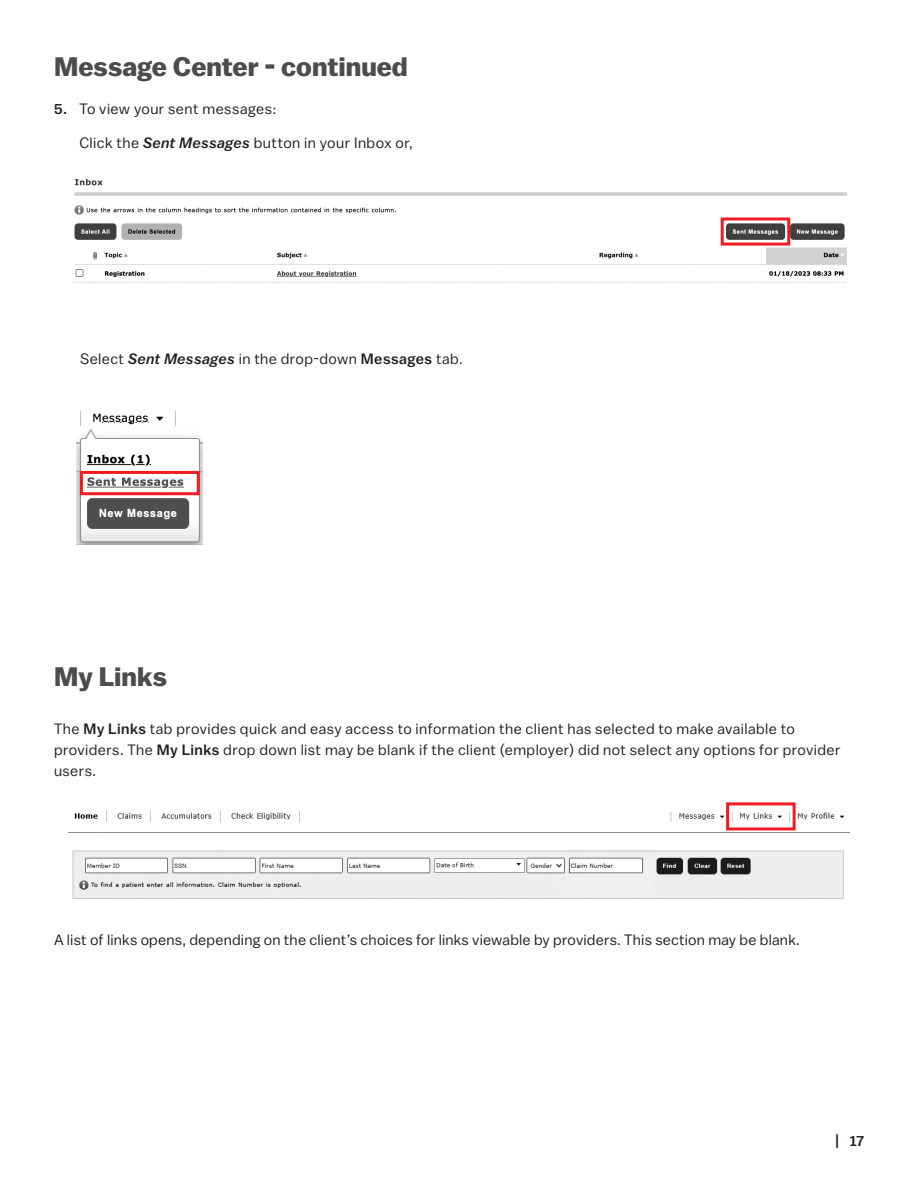
<style>
.page{position:relative;width:918px;height:1188px;background:#fff}
.page>*{position:absolute;margin:0;border:0;box-sizing:border-box;transform-origin:0 0}
.FAQ_Numbered_List{font:700 26.7px "Balto";color:#4b4c4d}
.t1{font:15px/21px "Balto";letter-spacing:.025em;color:#231f20}
.t2{font:500 15px "Balto";color:#231f20}
.s1{font-weight:500}
.s2{font-weight:500;font-style:italic}
</style>
<div class="page">
<img style="left:69px;top:811px;width:780px;height:88px">
<img style="left:77px;top:411px;width:126px;height:134px">
<img style="left:74px;top:178px;width:773px;height:105px">
<div style="left:721px;top:217px;width:69px;height:29px;border:3px solid #ee1d23"></div>
<div style="left:726px;top:802px;width:70px;height:28px;border:3px solid #ee1d23"></div>
<div style="left:80px;top:471px;width:120px;height:24px;border:3px solid #ee1d23"></div>
<p class="FAQ_Numbered_List" style="left:54px;top:50px;width:355px">Message Center - continued</p>
<p class="t1" style="left:54px;top:98px;width:224px"><span class="s1">5.</span> To view your sent messages:</p>
<p class="t1" style="left:80px;top:132px;width:335px">Click the <span class="s2">Sent Messages</span> button in your Inbox or,</p>
<p class="t1" style="left:80px;top:348px;width:382px">Select <span class="s2">Sent Messages</span> in the drop-down <span class="s1">Messages</span> tab.</p>
<p class="FAQ_Numbered_List" style="left:54px;top:660px;width:115px">My Links</p>
<p class="t1" style="left:54px;top:718px;width:788px">The <span class="s1">My Links</span> tab provides quick and easy access to information the client has selected to make available to providers. The <span class="s1">My Links</span> drop down list may be blank if the client (employer) did not select any options for provider users.</p>
<p class="t1" style="left:54px;top:929px;width:745px">A list of links opens, depending on the client’s choices for links viewable by providers. This section may be blank.</p>
<p class="t2" style="left:835px;top:1132px;width:31px">| 17</p>
</div>
